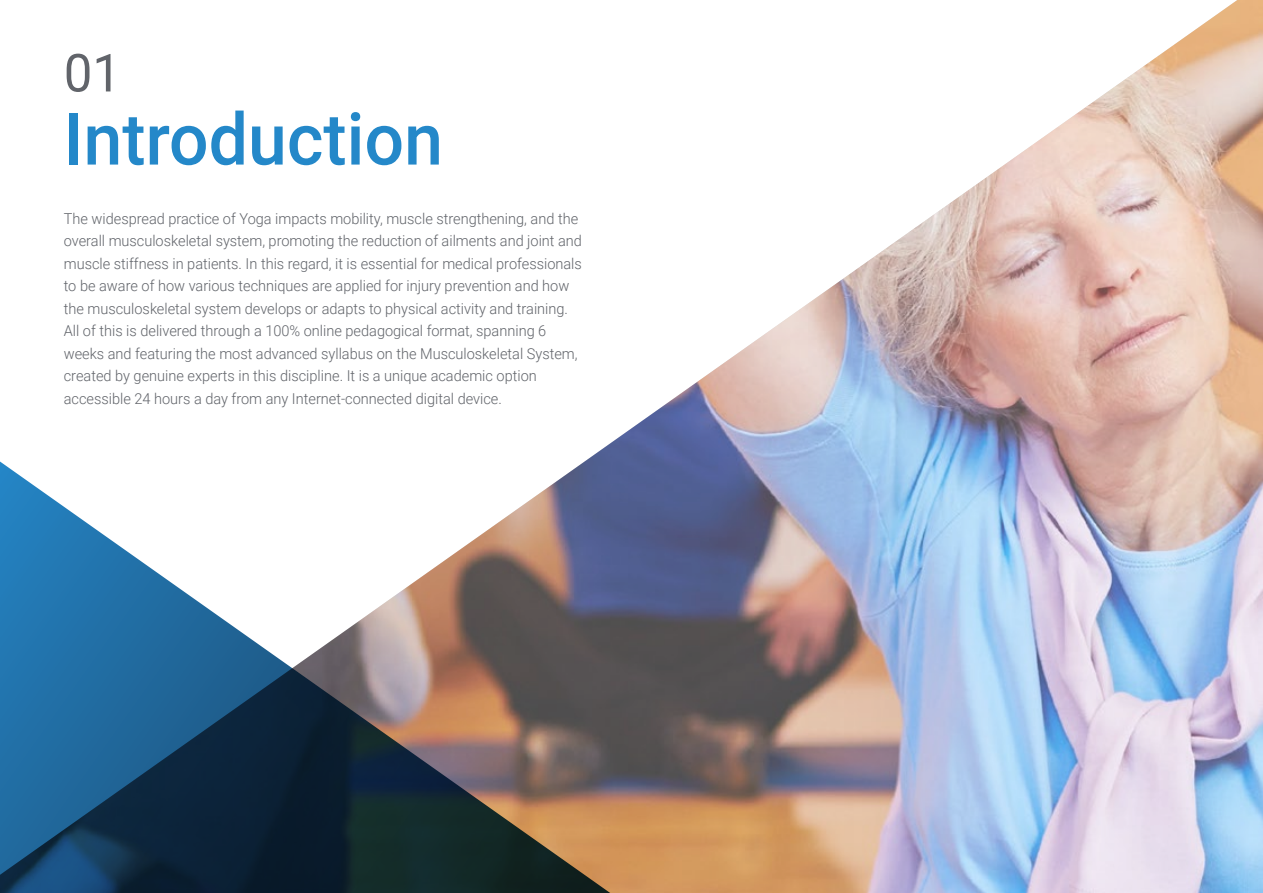
<style>
.page{position:relative;width:1263px;height:893px;background:#fff}
.page>*{position:absolute;margin:0;border:0;box-sizing:border-box;transform-origin:0 0}
.t1{font:500 72px "Roboto";color:#2488c9}
.t2{font:52.5px "Roboto";color:#61646a}
.t3{font:300 15px/22.5px "Roboto";color:#61646a}
</style>
<div class="page">
<img style="left:606px;top:0;width:657px;height:893px">
<svg style="left:0;top:446px;width:640px;height:447px"></svg>
<h2 class="t2" style="left:64px;top:36px;width:59px">01</h2>
<h1 class="t1" style="left:64px;top:89px;width:381px">Introduction</h1>
<p class="t3" style="left:64px;top:207px;width:520px">The widespread practice of Yoga impacts mobility, muscle strengthening, and the overall musculoskeletal system, promoting the reduction of ailments and joint and muscle stiffness in patients. In this regard, it is essential for medical professionals to be aware of how various techniques are applied for injury prevention and how the musculoskeletal system develops or adapts to physical activity and training.<br>All of this is delivered through a 100% online pedagogical format, spanning 6 weeks and featuring the most advanced syllabus on the Musculoskeletal System, created by genuine experts in this discipline. It is a unique academic option accessible 24 hours a day from any Internet-connected digital device.</p>
</div>
